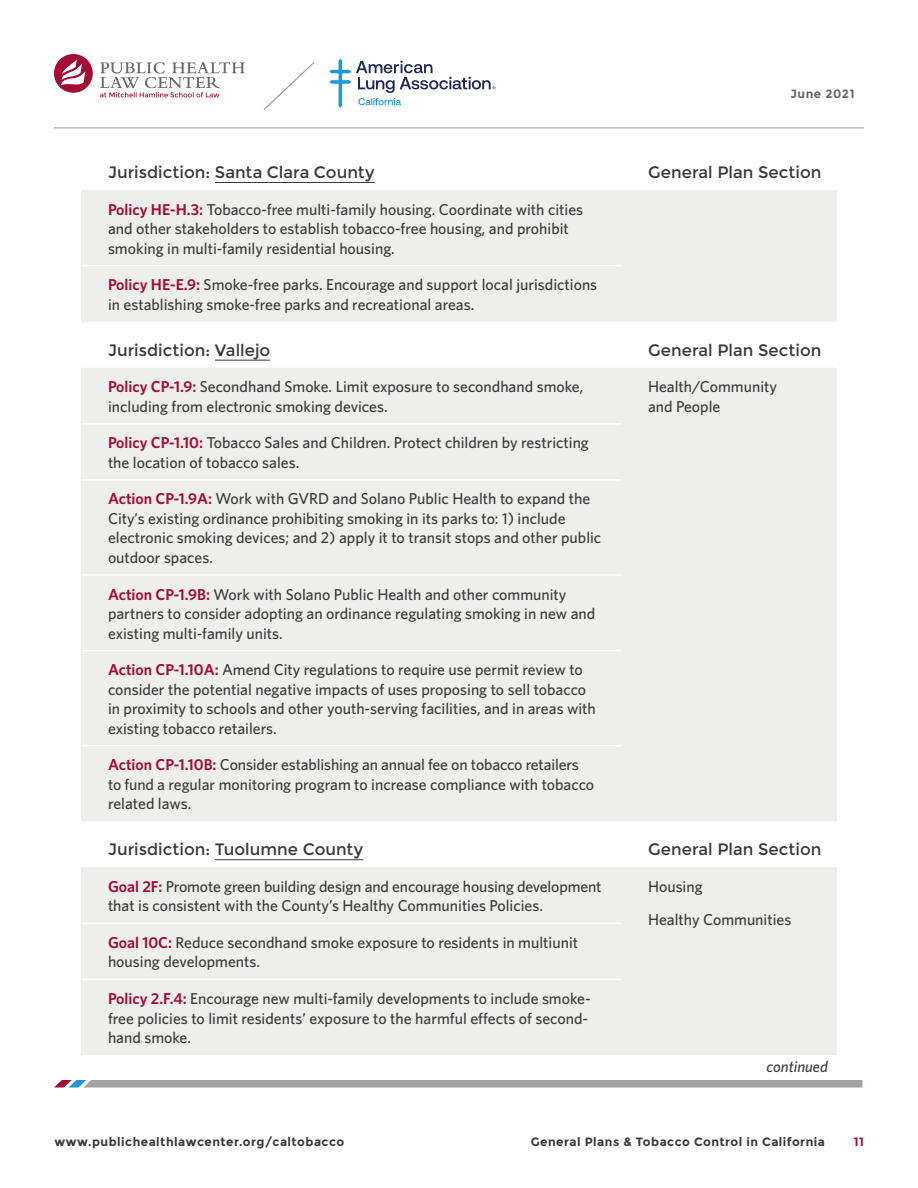
<style>
.page{position:relative;width:918px;height:1188px;background:#fff}
.page>*{position:absolute;margin:0;border:0;box-sizing:border-box;transform-origin:0 0}
.SH_level_3{font:16.5px "Montserrat";letter-spacing:.005em;color:#383839}
.table_text{font:500 15.75px/19.5px "Whitney";color:#383839}
.body{font:italic 500 15.75px "Whitney";color:#383839}
.t1{font:700 12px "Montserrat";letter-spacing:.04em;color:#383839}
.t2{font:700 12px "Montserrat";letter-spacing:.04em;color:#65676a}
.t3{font:700 12px "Montserrat";color:#a30c33}
.s1{font-weight:600;color:#a30c33}
</style>
<div class="page">
<hr style="left:54px;top:128px;width:810px;height:1px;background:#9b9da0">
<svg style="left:54px;top:1080px;width:808px;height:8px;background:#a9a7ab"></svg>
<div style="left:81px;top:190px;width:756px;height:132px;background:#eeeeec"></div>
<hr style="left:81px;top:265px;width:540px;height:1px;background:#fff">
<hr style="left:215px;top:182px;width:160px;height:1px;background:#383839">
<div style="left:81px;top:368px;width:756px;height:453px;background:#eeeeec"></div>
<hr style="left:81px;top:423px;width:540px;height:1px;background:#fff">
<hr style="left:81px;top:479px;width:540px;height:2px;background:#fff">
<hr style="left:81px;top:574px;width:540px;height:2px;background:#fff">
<hr style="left:81px;top:650px;width:540px;height:1px;background:#fff">
<hr style="left:81px;top:745px;width:540px;height:1px;background:#fff">
<hr style="left:215px;top:360px;width:55px;height:1px;background:#383839">
<div style="left:81px;top:867px;width:756px;height:188px;background:#eeeeec"></div>
<hr style="left:81px;top:923px;width:540px;height:1px;background:#fff">
<hr style="left:81px;top:979px;width:540px;height:1px;background:#fff">
<hr style="left:215px;top:859px;width:148px;height:1px;background:#383839">
<svg style="left:263px;top:62px;width:52px;height:48px"></svg>
<svg style="left:54px;top:54px;width:39px;height:39px"></svg>
<svg style="left:100px;top:62px;width:145px;height:35px"></svg>
<svg style="left:329px;top:59px;width:166px;height:49px"></svg>
<p class="t2" style="left:791px;top:86px;width:65px">June 2021</p>
<p class="SH_level_3" style="left:108px;top:163px;width:268px">Jurisdiction: Santa Clara County</p>
<p class="SH_level_3" style="left:648px;top:163px;width:175px">General Plan Section</p>
<p class="table_text" style="left:108px;top:199px;width:477px"><span class="s1">Policy HE-H.3:</span> Tobacco-free multi-family housing. Coordinate with cities and other stakeholders to establish tobacco-free housing, and prohibit smoking in multi-family residential housing.</p>
<p class="table_text" style="left:108px;top:275px;width:491px"><span class="s1">Policy HE-E.9:</span> Smoke-free parks. Encourage and support local jurisdictions in establishing smoke-free parks and recreational areas.</p>
<p class="SH_level_3" style="left:108px;top:340px;width:164px">Jurisdiction: Vallejo</p>
<p class="SH_level_3" style="left:648px;top:340px;width:175px">General Plan Section</p>
<p class="table_text" style="left:108px;top:377px;width:477px"><span class="s1">Policy CP-1.9:</span> Secondhand Smoke. Limit exposure to secondhand smoke, including from electronic smoking devices.</p>
<p class="table_text" style="left:648px;top:377px;width:131px">Health/Community and People</p>
<p class="table_text" style="left:108px;top:433px;width:482px"><span class="s1">Policy CP-1.10:</span> Tobacco Sales and Children. Protect children by restricting the location of tobacco sales.</p>
<p class="table_text" style="left:108px;top:489px;width:495px"><span class="s1">Action CP-1.9A:</span> Work with GVRD and Solano Public Health to expand the City’s existing ordinance prohibiting smoking in its parks to: 1) include electronic smoking devices; and 2) apply it to transit stops and other public outdoor spaces.</p>
<p class="table_text" style="left:108px;top:584px;width:489px"><span class="s1">Action CP-1.9B:</span> Work with Solano Public Health and other community partners to consider adopting an ordinance regulating smoking in new and existing multi-family units.</p>
<p class="table_text" style="left:108px;top:659px;width:489px"><span class="s1">Action CP-1.10A:</span> Amend City regulations to require use permit review to consider the potential negative impacts of uses proposing to sell tobacco in proximity to schools and other youth-serving facilities, and in areas with existing tobacco retailers.</p>
<p class="table_text" style="left:108px;top:755px;width:488px"><span class="s1">Action CP-1.10B:</span> Consider establishing an annual fee on tobacco retailers to fund a regular monitoring program to increase compliance with tobacco related laws.</p>
<p class="SH_level_3" style="left:108px;top:840px;width:257px">Jurisdiction: Tuolumne County</p>
<p class="SH_level_3" style="left:648px;top:840px;width:175px">General Plan Section</p>
<p class="table_text" style="left:108px;top:876px;width:495px"><span class="s1">Goal 2F:</span> Promote green building design and encourage housing development that is consistent with the County’s Healthy Communities Policies.</p>
<p class="table_text" style="left:648px;top:876px;width:56px">Housing</p>
<p class="table_text" style="left:648px;top:909px;width:145px">Healthy Communities</p>
<p class="table_text" style="left:108px;top:932px;width:472px"><span class="s1">Goal 10C:</span> Reduce secondhand smoke exposure to residents in multiunit housing developments.</p>
<p class="table_text" style="left:108px;top:988px;width:484px"><span class="s1">Policy 2.F.4:</span> Encourage new multi-family developments to include smoke&shy;free policies to limit residents’ exposure to the harmful effects of second&shy;hand smoke.</p>
<p class="body" style="left:767px;top:1057px;width:63px">continued</p>
<p class="t1" style="left:55px;top:1134px;width:291px">www.publichealthlawcenter.org/caltobacco</p>
<p class="t1" style="left:531px;top:1134px;width:296px">General Plans &amp; Tobacco Control in California</p>
<p class="t3" style="left:854px;top:1134px;width:12px">11</p>
</div>
